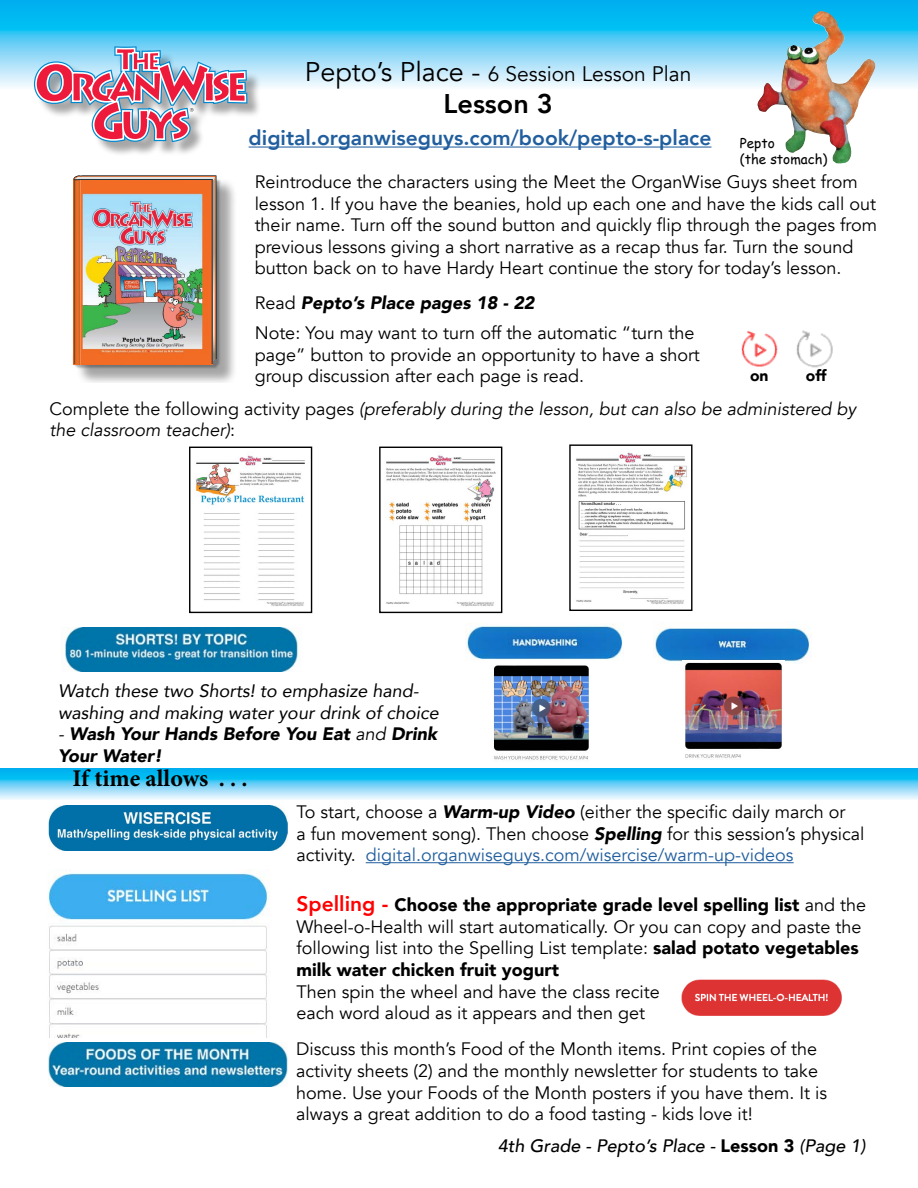
<style>
.page{position:relative;width:918px;height:1188px;background:#fff}
.page>*{position:absolute;margin:0;border:0;box-sizing:border-box;transform-origin:0 0}
.t1{font:800 27px "Avenir";color:#000}
.t2{font:700 24px "Minion Pro";color:#000}
.t3{font:800 21px "Avenir";color:#215e9e}
.t4{font:21px "Avenir";color:#000}
.t5{font:18px/21.6px "Avenir";color:#000}
.t6{font:italic 18px/21.6px "Avenir";color:#000}
.t7{font:italic 18px/21.6px "Avenir";color:#000}
.t8{font:italic 900 18px/21.6px "Avenir";color:#000}
.t9{font:italic 500 18px "Avenir";color:#000}
.t10{font:900 15.6px "Avenir";color:#000}
.t11{font:13.5px/16.2px "Comic Sans MS";color:#000}
.s1{font-size:27px}
.s2{font-weight:400;font-style:normal}
.s3{font-style:normal}
.s4{font-weight:400}
.s5{font-weight:900;font-style:italic}
.s6{color:#215e9e}
.s7{font-weight:800;font-size:21px;color:#f00}
.s8{font-weight:900}
.s9{font-weight:900;font-style:normal}
</style>
<div class="page">
<svg style="left:0;top:0;width:918px;height:87px;background:#54ccf5"></svg>
<div style="left:36px;top:48px;width:226px;height:109px;background:#000;opacity:.35"></div>
<svg style="left:32px;top:45px;width:217px;height:99px"></svg>
<hr style="left:249px;top:147px;width:462px;height:1px;background:#215e9e">
<img style="left:757px;top:11px;width:122px;height:153px">
<img style="left:72px;top:175px;width:163px;height:208px">
<img style="left:73px;top:175px;width:143px;height:189px">
<svg style="left:0;top:768px;width:918px;height:32px;background:#63d0f6"></svg>
<img style="left:741px;top:330px;width:37px;height:37px">
<img style="left:796px;top:330px;width:37px;height:38px">
<img style="left:195px;top:455px;width:110px;height:151px">
<div style="left:189px;top:447px;width:123px;height:166px;border:1px solid #000"></div>
<img style="left:386px;top:455px;width:110px;height:151px">
<div style="left:379px;top:447px;width:123px;height:166px;border:1px solid #000"></div>
<img style="left:576px;top:452px;width:111px;height:152px">
<div style="left:569px;top:444px;width:123px;height:167px;border:1px solid #000"></div>
<img style="left:48px;top:1043px;width:239px;height:43px">
<img style="left:49px;top:805px;width:239px;height:45px">
<hr style="left:366px;top:862px;width:428px;height:1px;background:#215e9e">
<img style="left:48px;top:873px;width:221px;height:164px">
<img style="left:681px;top:979px;width:161px;height:37px">
<img style="left:653px;top:627px;width:157px;height:36px">
<img style="left:61px;top:628px;width:238px;height:43px">
<img style="left:466px;top:625px;width:157px;height:35px">
<img style="left:493px;top:665px;width:96px;height:95px">
<img style="left:683px;top:660px;width:101px;height:98px">
<p class="t4" style="left:305px;top:61px;width:388px"><span class="s1">Pepto’s Place -</span> 6 Session Lesson Plan</p>
<h1 class="t1" style="left:443px;top:83px;width:111px">Lesson 3</h1>
<p class="t3" style="left:249px;top:122px;width:464px">digital.organwiseguys.com/book/pepto-s-place</p>
<p class="t11" style="left:740px;top:135px;width:89px">Pepto<br>(the stomach)</p>
<p class="t5" style="left:255px;top:171px;width:624px">Reintroduce the characters using the Meet the OrganWise Guys sheet from lesson 1. If you have the beanies, hold up each one and have the kids call out their name. Turn off the sound button and quickly flip through the pages from previous lessons giving a short narrative as a recap thus far. Turn the sound button back on to have Hardy Heart continue the story for today’s lesson.</p>
<p class="t8" style="left:255px;top:292px;width:281px"><span class="s2">Read</span> Pepto’s Place pages 18 - 22</p>
<p class="t5" style="left:255px;top:322px;width:447px">Note: You may want to turn off the automatic “turn the page” button to provide an opportunity to have a short group discussion after each page is read.</p>
<p class="t10" style="left:750px;top:363px;width:20px">on</p>
<p class="t10" style="left:806px;top:363px;width:22px">off</p>
<p class="t6" style="left:50px;top:398px;width:808px"><span class="s3">Complete the following activity pages</span> (preferably during the lesson, but can also be administered by the classroom teacher)<span class="s3">:</span></p>
<p class="t7" style="left:58px;top:680px;width:382px">Watch these two Shorts! to emphasize hand&shy;washing and making water your drink of choice</p>
<p class="t8" style="left:58px;top:723px;width:380px"><span class="s4">-</span> Wash Your Hands Before You Eat <span class="s4">and</span> Drink<br>Your Water!</p>
<h2 class="t2" style="left:73px;top:761px;width:177px">If time allows . . .</h2>
<p class="t5" style="left:296px;top:802px;width:570px">To start, choose a <span class="s5">Warm-up Video</span> (either the specific daily march or<br>a fun movement song). Then choose <span class="s5">Spelling</span> for this session’s physical activity. <span class="s6">digital.organwiseguys.com/wisercise/warm-up-videos</span></p>
<p class="t5" style="left:296px;top:895px;width:571px"><span class="s7">Spelling -</span> <span class="s8">Choose the appropriate grade level spelling list</span> and the Wheel-o-Health will start automatically. Or you can copy and paste the following list into the Spelling List template: <span class="s8">salad potato vegetables milk water chicken fruit yogurt</span></p>
<p class="t5" style="left:296px;top:981px;width:365px">Then spin the wheel and have the class recite each word aloud as it appears and then get</p>
<p class="t5" style="left:296px;top:1039px;width:533px">Discuss this month’s Food of the Month items. Print copies of the activity sheets (2) and the monthly newsletter for students to take home. Use your Foods of the Month posters if you have them. It is always a great addition to do a food tasting - kids love it!</p>
<p class="t9" style="left:498px;top:1135px;width:369px">4th Grade - Pepto’s Place - <span class="s9">Lesson 3</span> (Page 1)</p>
</div>
